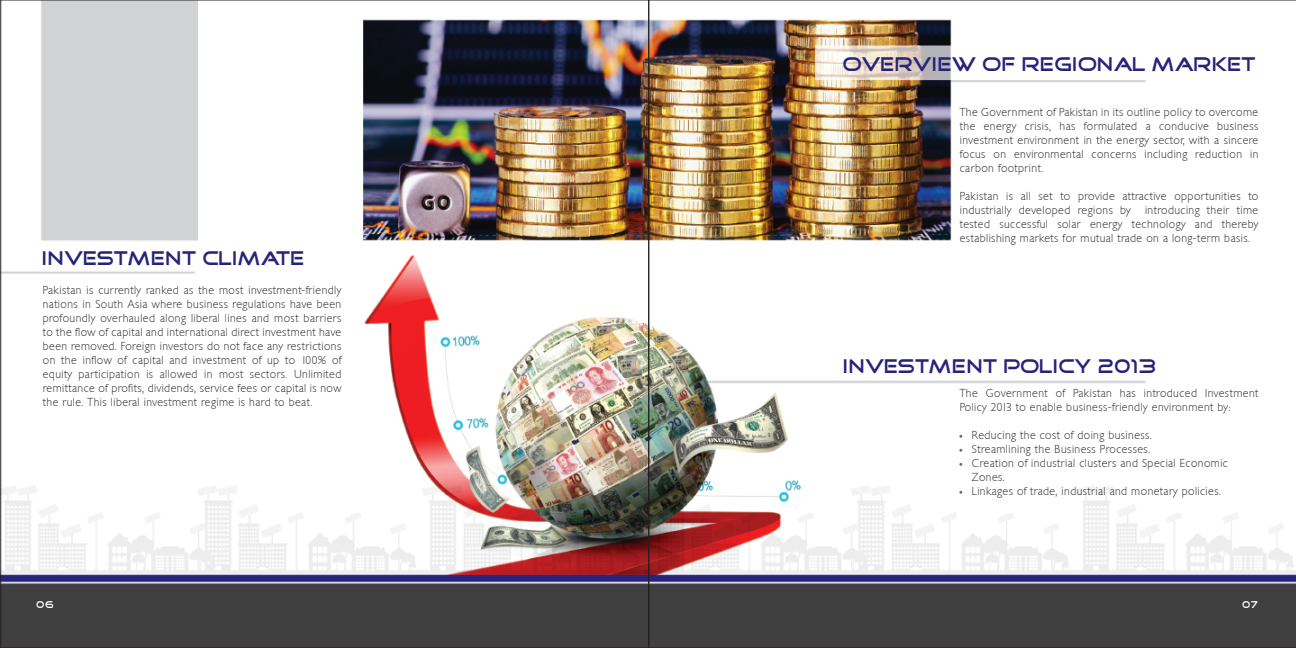
<style>
.page{position:relative;width:1296px;height:648px;background:#fff}
.page>*{position:absolute;margin:0;border:0;box-sizing:border-box;transform-origin:0 0}
.t1{font:20px "Good Times";color:#26237b}
.t2{font:200 11px/14px "Chantilly";letter-spacing:.04em;color:#231f20;text-align:justify}
.t3{font:10px "Good Times";color:#fff}
</style>
<div class="page">
<img style="left:0;top:0;width:647px;height:648px">
<img style="left:649px;top:0;width:647px;height:648px">
<h1 class="t1" style="left:843px;top:55px;width:414px">OVERVIEW OF REGIONAL MARKET</h1>
<h1 class="t1" style="left:42px;top:249px;width:264px">INVESTMENT CLIMATE</h1>
<p class="t2" style="left:43px;top:283px;width:300px">Pakistan is currently ranked as the most investment-friendly nations in South Asia where business regulations have been profoundly overhauled along liberal lines and most barriers to the flow of capital and international direct investment have been removed. Foreign investors do not face any restrictions on the inflow of capital and investment of up to 100% of equity participation is allowed in most sectors. Unlimited remittance of profits, dividends, service fees or capital is now the rule. This liberal investment regime is hard to beat.</p>
<p class="t2" style="left:960px;top:105px;width:300px">The Government of Pakistan in its outline policy to overcome the energy crisis, has formulated a conducive business investment environment in the energy sector, with a sincere focus on environmental concerns including reduction in carbon footprint.</p>
<p class="t2" style="left:960px;top:189px;width:300px">Pakistan is all set to provide attractive opportunities to industrially developed regions by</p>
<p class="t2" style="left:960px;top:203px;width:300px;text-indent:185px">introducing their time tested successful solar energy technology and thereby establishing markets for mutual trade on a long-term basis.</p>
<h1 class="t1" style="left:843px;top:357px;width:315px">INVESTMENT POLICY 2013</h1>
<p class="t2" style="left:960px;top:386px;width:300px">The Government of Pakistan has introduced Investment<br>Policy 2013 to enable business-friendly environment by:</p>
<p class="t2" style="left:960px;top:428px;width:194px">• Reducing the cost of doing business.</p>
<p class="t2" style="left:960px;top:442px;width:192px">• Streamlining the Business Processes.</p>
<p class="t2" style="left:972px;top:456px;width:258px;text-indent:-12px">• Creation of industrial clusters and Special Economic<br>Zones.</p>
<p class="t2" style="left:960px;top:484px;width:263px">• Linkages of trade, industrial and monetary policies.</p>
<p class="t3" style="left:36px;top:600px;width:20px">06</p>
<p class="t3" style="left:1242px;top:600px;width:17px">07</p>
</div>
